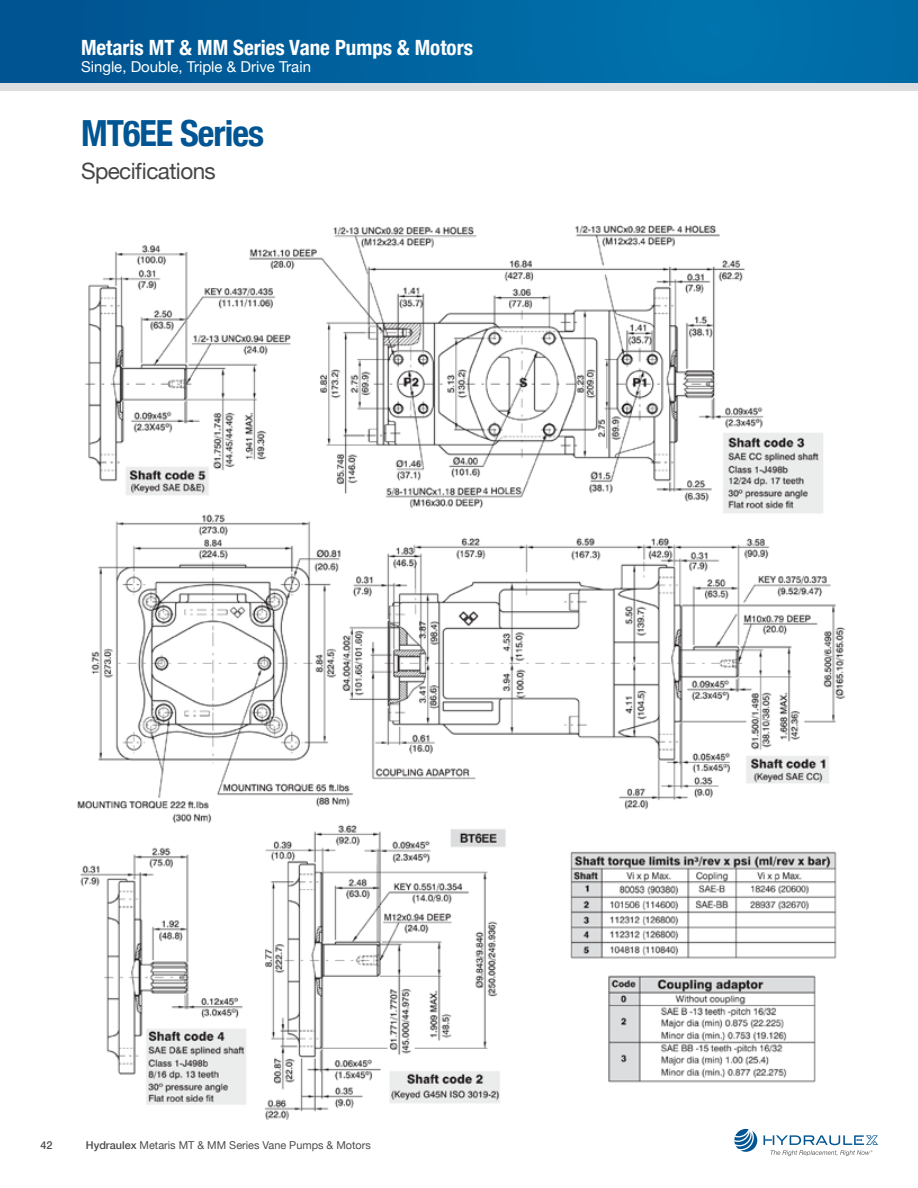
<style>
.page{position:relative;width:918px;height:1188px;background:#fff}
.page>*{position:absolute;margin:0;border:0;box-sizing:border-box;transform-origin:0 0}
.t1{font:700 condensed 36px "Helvetica Neue";letter-spacing:-.025em;color:#005592}
.t2{font:22.5px "Helvetica Neue";letter-spacing:-.025em;color:#464646}
.t3{font:700 condensed 21px "Helvetica Neue";color:#fff}
.t4{font:15px "Helvetica Neue";color:#fff}
.t5{font:10.8px "Helvetica Neue";color:#4d4c4b}
.t6{font:500 10.8px "Helvetica Neue";color:#4d4c4b}
.s1{font-weight:500}
</style>
<div class="page">
<div style="left:0;top:0;width:918px;height:84px;background:linear-gradient(to right,#005492,#0075af)"></div>
<div style="left:0;top:83px;width:918px;height:8px;background:#dcddde"></div>
<svg style="left:734px;top:1129px;width:23px;height:23px"></svg>
<svg style="left:764px;top:1135px;width:114px;height:21px"></svg>
<img style="left:77px;top:225px;width:769px;height:895px">
<h3 class="t3" style="left:81px;top:30px;width:394px">Metaris MT &amp; MM Series Vane Pumps &amp; Motors</h3>
<h3 class="t4" style="left:81px;top:56px;width:232px">Single, Double, Triple &amp; Drive Train</h3>
<h1 class="t1" style="left:81px;top:104px;width:185px">MT6EE Series</h1>
<h2 class="t2" style="left:81px;top:155px;width:136px">Specifications</h2>
<p class="t6" style="left:40px;top:1136px;width:14px">42</p>
<p class="t5" style="left:86px;top:1137px;width:287px"><span class="s1">Hydraulex</span> Metaris MT &amp; MM Series Vane Pumps &amp; Motors</p>
</div>
